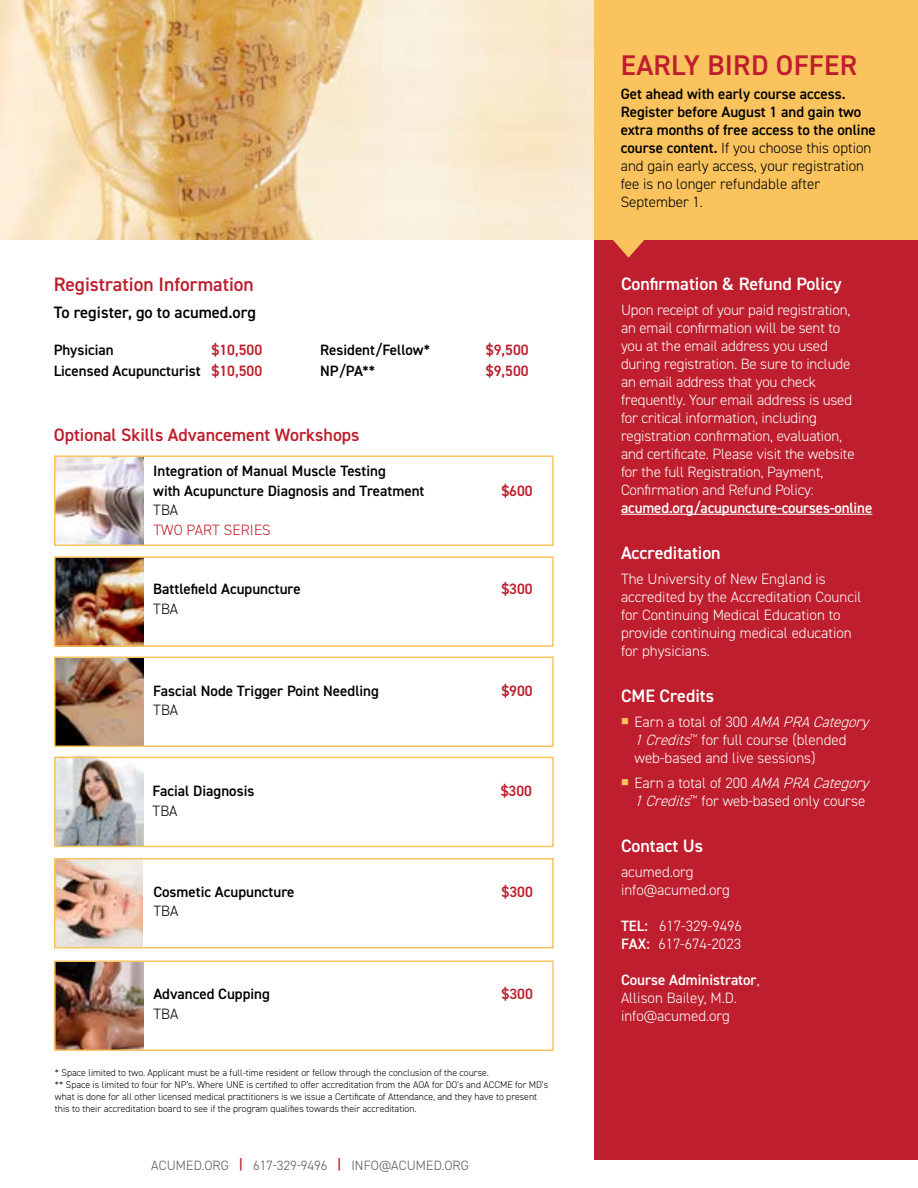
<style>
.page{position:relative;width:918px;height:1188px;background:#fff}
.page>*{position:absolute;margin:0;border:0;box-sizing:border-box;transform-origin:0 0}
.t1{font:600 28.5px "DIN2014";letter-spacing:.01em;color:#be1e2d}
.t2{font:600 19.5px "DIN2014";color:#be1e2d}
.t3{font:600 18px "DIN2014";color:#fff}
.t4{font:600 18px "DIN2014";color:#be1e2d}
.t5{font:600 16.5px "DIN2014";color:#000}
.t6{font:300 15px/18px "DIN2014";letter-spacing:-.01em;color:#fff}
.t7{font:600 15px/18px "DIN2014";color:#000}
.t8{font:600 15px "DIN2014";letter-spacing:-.01em;color:#fff}
.t9{font:600 15px "DIN2014";color:#be1e2d}
.t10{font:300 15px "DIN2014";color:#000}
.t11{font:300 15px "DIN2014";letter-spacing:.01em;color:#be1e2d}
.t12{font:300 13.5px "DIN2014";letter-spacing:.01em;color:#58595b}
.t13{font:300 9.75px/12px "DIN2014";color:#000}
.s1{color:#be1e2d}
.s2{font-weight:600;color:#be1e2d}
.s3{font-weight:300}
.s4{color:#fac35e}
.s5{font-style:italic}
.s6{font-weight:600}
</style>
<div class="page">
<img style="left:57px;top:964px;width:86px;height:84px">
<div style="left:54px;top:961px;width:500px;height:90px;border:2px solid #fac35e"></div>
<img style="left:57px;top:458px;width:87px;height:85px">
<div style="left:54px;top:455px;width:500px;height:91px;border:2px solid #fac35e"></div>
<img style="left:57px;top:760px;width:86px;height:84px">
<div style="left:54px;top:757px;width:500px;height:90px;border:2px solid #fac35e"></div>
<div style="left:594px;top:239px;width:324px;height:921px;background:#be1e2d"></div>
<img style="left:0;top:0;width:594px;height:239px">
<hr style="left:621px;top:514px;width:251px;height:1px;background:#fff">
<div style="left:594px;top:0;width:324px;height:239px;background:#fac35e"></div>
<svg style="left:612px;top:239px;width:33px;height:19px"></svg>
<img style="left:57px;top:861px;width:86px;height:84px">
<div style="left:54px;top:858px;width:500px;height:90px;border:2px solid #fac35e"></div>
<img style="left:57px;top:660px;width:87px;height:84px">
<div style="left:54px;top:657px;width:500px;height:90px;border:2px solid #fac35e"></div>
<img style="left:57px;top:559px;width:87px;height:85px">
<div style="left:54px;top:556px;width:500px;height:91px;border:2px solid #fac35e"></div>
<h2 class="t2" style="left:54px;top:272px;width:202px">Registration Information</h2>
<p class="t5" style="left:54px;top:301px;width:204px">To register, go to acumed.org</p>
<p class="t7" style="left:54px;top:339px;width:210px;line-height:21px;text-align:right"><span class="s1">$10,500<br></span>Licensed Acupuncturist <span class="s1">$10,500</span></p>
<p class="t7" style="left:320px;top:341px;width:111px">Resident/Fellow*</p>
<p class="t9" style="left:486px;top:340px;width:44px">$9,500</p>
<p class="t7" style="left:54px;top:341px;width:62px">Physician</p>
<p class="t7" style="left:320px;top:362px;width:56px">NP/PA**</p>
<p class="t9" style="left:486px;top:361px;width:44px">$9,500</p>
<p class="t4" style="left:54px;top:423px;width:308px">Optional Skills Advancement Workshops</p>
<p class="t7" style="left:153px;top:461px;width:273px;line-height:19.5px">Integration of Manual Muscle Testing<br>with Acupuncture Diagnosis and Treatment</p>
<p class="t10" style="left:153px;top:501px;width:26px">TBA</p>
<p class="t11" style="left:153px;top:521px;width:119px">TWO PART SERIES</p>
<p class="t9" style="left:501px;top:481px;width:33px">$600</p>
<p class="t7" style="left:153px;top:580px;width:149px">Battlefield Acupuncture</p>
<p class="t9" style="left:501px;top:579px;width:33px">$300</p>
<p class="t10" style="left:153px;top:599px;width:26px">TBA</p>
<p class="t7" style="left:153px;top:681px;width:227px">Fascial Node Trigger Point Needling</p>
<p class="t9" style="left:501px;top:681px;width:33px">$900</p>
<p class="t10" style="left:153px;top:701px;width:26px">TBA</p>
<p class="t7" style="left:153px;top:782px;width:103px">Facial Diagnosis</p>
<p class="t9" style="left:501px;top:781px;width:33px">$300</p>
<p class="t10" style="left:153px;top:801px;width:26px">TBA</p>
<p class="t7" style="left:153px;top:882px;width:143px">Cosmetic Acupuncture</p>
<p class="t9" style="left:502px;top:882px;width:33px">$300</p>
<p class="t10" style="left:153px;top:902px;width:26px">TBA</p>
<p class="t7" style="left:153px;top:985px;width:118px">Advanced Cupping</p>
<p class="t9" style="left:502px;top:984px;width:33px">$300</p>
<p class="t10" style="left:153px;top:1005px;width:26px">TBA</p>
<p class="t13" style="left:55px;top:1066px;width:495px">* Space limited to two. Applicant must be a full-time resident or fellow through the conclusion of the course.<br>** Space is limited to four for NP’s. Where UNE is certified to offer accreditation from the AOA for DO’s and ACCME for MD’s what is done for all other licensed medical practitioners is we issue a Certificate of Attendance, and they have to present this to their accreditation board to see if the program qualifies towards their accreditation.</p>
<p class="t12" style="left:151px;top:1157px;width:319px">ACUMED.ORG <span class="s2">|</span> 617-329-9496 <span class="s2">|</span> INFO@ACUMED.ORG</p>
<h1 class="t1" style="left:621px;top:46px;width:238px">EARLY BIRD OFFER</h1>
<p class="t7" style="left:621px;top:85px;width:257px">Get ahead with early course access.<br>Register before August 1 and gain two extra months of free access to the online course content. <span class="s3">If you choose this option and gain early access, your registration fee is no longer refundable after September 1.</span></p>
<p class="t3" style="left:621px;top:272px;width:222px">Confirmation &amp; Refund Policy</p>
<p class="t6" style="left:621px;top:301px;width:235px">Upon receipt of your paid registration, an email confirmation will be sent to you at the email address you used during registration. Be sure to include an email address that you check frequently. Your email address is used for critical information, including registration confirmation, evaluation, and certificate. Please visit the website for the full Registration, Payment, Confirmation and Refund Policy:</p>
<p class="t8" style="left:621px;top:498px;width:253px">acumed.org/acupuncture-courses-online</p>
<p class="t3" style="left:621px;top:541px;width:101px">Accreditation</p>
<p class="t6" style="left:621px;top:570px;width:242px">The University of New England is accredited by the Accreditation Council for Continuing Medical Education to provide continuing medical education for physicians.</p>
<p class="t3" style="left:621px;top:684px;width:95px">CME Credits</p>
<p class="t6" style="left:635px;top:713px;width:240px;text-indent:-14px"><span class="s4">■</span> E a r n a t o t a l o f 3 0 0 <span class="s5">AMAPRACategory<br>1Credits</span><sup>™</sup> for full course (blended web-based and live sessions)</p>
<p class="t6" style="left:621px;top:774px;width:254px;text-align:center"><span class="s4">■</span> Earn a total of 200 <span class="s5">AMAPRACategory<br>1Credits</span><sup>™</sup> for web-based only course</p>
<p class="t3" style="left:621px;top:834px;width:84px">Contact Us</p>
<p class="t6" style="left:621px;top:863px;width:110px">acumed.org info@acumed.org</p>
<p class="t6" style="left:621px;top:917px;width:122px"><span class="s6">TEL:</span> 617-329-9496<br><span class="s6">FAX:</span> 617-674-2023</p>
<p class="t6" style="left:621px;top:971px;width:140px"><span class="s6">Course Administrator</span>,<br>Allison Bailey, M.D. info@acumed.org</p>
</div>
